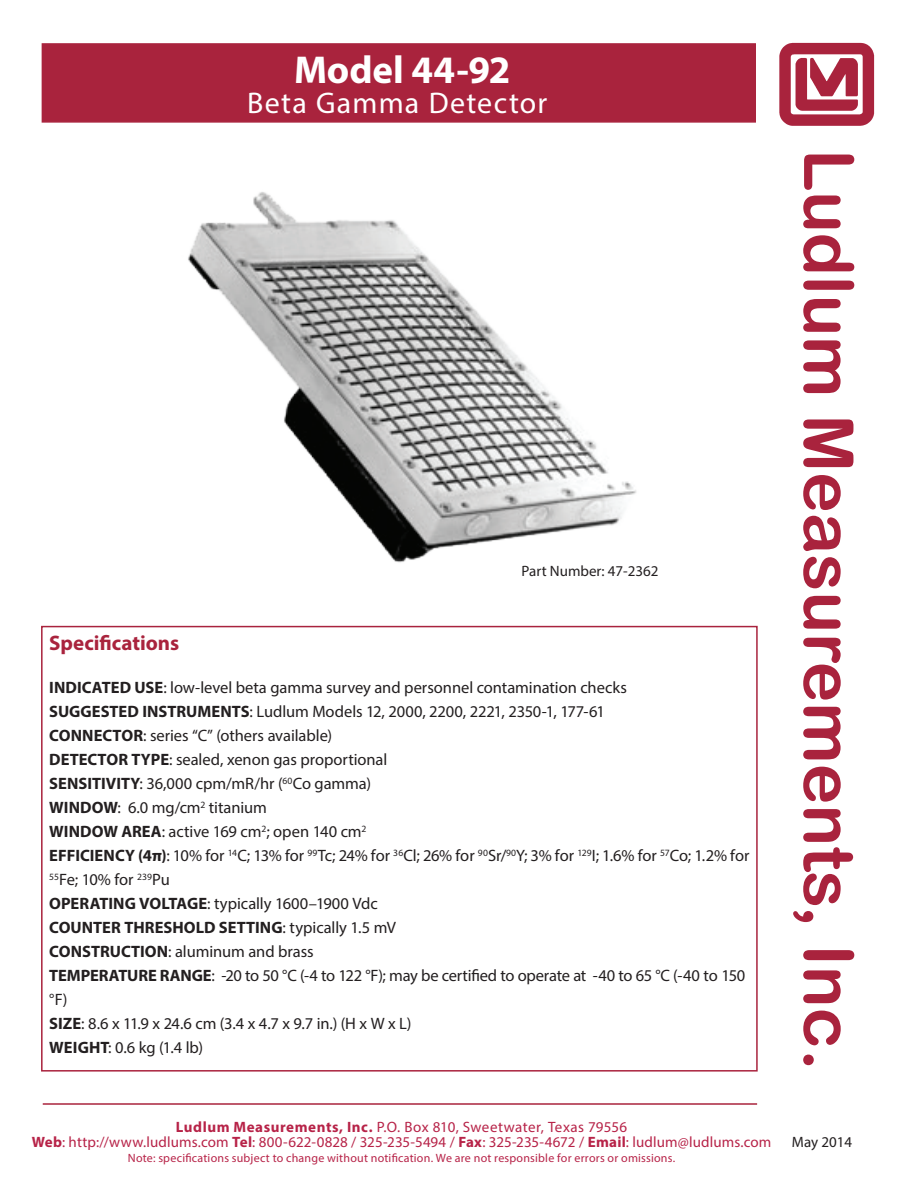
<style>
.page{position:relative;width:918px;height:1188px;background:#fff}
.page>*{position:absolute;margin:0;border:0;box-sizing:border-box;transform-origin:0 0}
.t1{font:69px "Arial Rounded MT Bold";color:#a9233d}
.t2{font:700 39px "Myriad Pro";color:#fff}
.t3{font:30px "Myriad Pro";letter-spacing:.045em;color:#fff}
.t4{font:700 21px "Myriad Pro";color:#a9233d}
.t5{font:16.5px/24px "Myriad Pro";letter-spacing:-.005em;color:#231f20}
.t6{font:15px/15px "Myriad Pro";letter-spacing:.01em;color:#b72348;text-align:center}
.t7{font:15px "Myriad Pro";color:#231f20}
.t8{font:12px "Myriad Pro";letter-spacing:.02em;color:#b72348}
.s1{font-weight:700}
.s2{font-size:72px}
</style>
<div class="page">
<img style="left:779px;top:42px;width:96px;height:84px">
<hr style="left:43px;top:1103px;width:714px;height:2px;background:#a9233d">
<div style="left:41px;top:626px;width:717px;height:446px;border:2px solid #a9233d"></div>
<img style="left:188px;top:192px;width:449px;height:371px">
<div style="left:42px;top:43px;width:714px;height:80px;background:#a9233d;border:2px solid #a9233d"></div>
<h2 class="t2" style="left:294px;top:45px;width:218px">Model 44-92</h2>
<h3 class="t3" style="left:247px;top:85px;width:302px">Beta Gamma Detector</h3>
<p class="t7" style="left:522px;top:562px;width:139px">Part Number: 47-2362</p>
<p class="t4" style="left:49px;top:629px;width:132px">Specifications</p>
<p class="t5" style="left:49px;top:676px;width:702px"><span class="s1">INDICATED USE</span>: low-level beta gamma survey and personnel contamination checks<br><span class="s1">SUGGESTED INSTRUMENTS</span>: Ludlum Models 12, 2000, 2200, 2221, 2350-1, 177-61<br><span class="s1">CONNECTOR</span>: series “C” (others available)<br><span class="s1">DETECTOR TYPE</span>: sealed, xenon gas proportional<br><span class="s1">SENSITIVITY</span>: 36,000 cpm/mR/hr (<sup>60</sup>Co gamma)<br><span class="s1">WINDOW</span>: 6.0 mg/cm<sup>2</sup> titanium<br><span class="s1">WINDOW AREA</span>: active 169 cm<sup>2</sup>; open 140 cm<sup>2<br></sup><span class="s1">EFFICIENCY (4π)</span>: 10% for <sup>14</sup>C; 13% for <sup>99</sup>Tc; 24% for <sup>36</sup>Cl; 26% for <sup>90</sup>Sr/<sup>90</sup>Y; 3% for <sup>129</sup>I; 1.6% for <sup>57</sup>Co; 1.2% for <sup>55</sup>Fe; 10% for <sup>239</sup>Pu<br><span class="s1">OPERATING VOLTAGE</span>: typically 1600–1900 Vdc<br><span class="s1">COUNTER THRESHOLD SETTING</span>: typically 1.5 mV<br><span class="s1">CONSTRUCTION</span>: aluminum and brass<br><span class="s1">TEMPERATURE RANGE</span>: -20 to 50 °C (-4 to 122 °F); may be certified to operate at -40 to 65 °C (-40 to 150 °F)<br><span class="s1">SIZE</span>: 8.6 x 11.9 x 24.6 cm (3.4 x 4.7 x 9.7 in.) (H x W x L)<br><span class="s1">WEIGHT</span>: 0.6 kg (1.4 lb)</p>
<h1 class="t1" style="left:869px;top:149px;width:923px;rotate:90deg">Ludlum Measurements, Inc<span class="s2">.</span></h1>
<p class="t6" style="left:32px;top:1119px;width:741px"><span class="s1">Ludlum Measurements, Inc.</span> P.O. Box 810, Sweetwater, Texas 79556<br><span class="s1">Web</span>: http://www.ludlums.com <span class="s1">Tel</span>: 800-622-0828 / 325-235-5494 / <span class="s1">Fax</span>: 325-235-4672 / <span class="s1">Email</span>: ludlum@ludlums.com</p>
<p class="t8" style="left:128px;top:1150px;width:549px">Note: specifications subject to change without notification. We are not responsible for errors or omissions.</p>
<p class="t7" style="left:792px;top:1132px;width:62px">May 2014</p>
</div>
